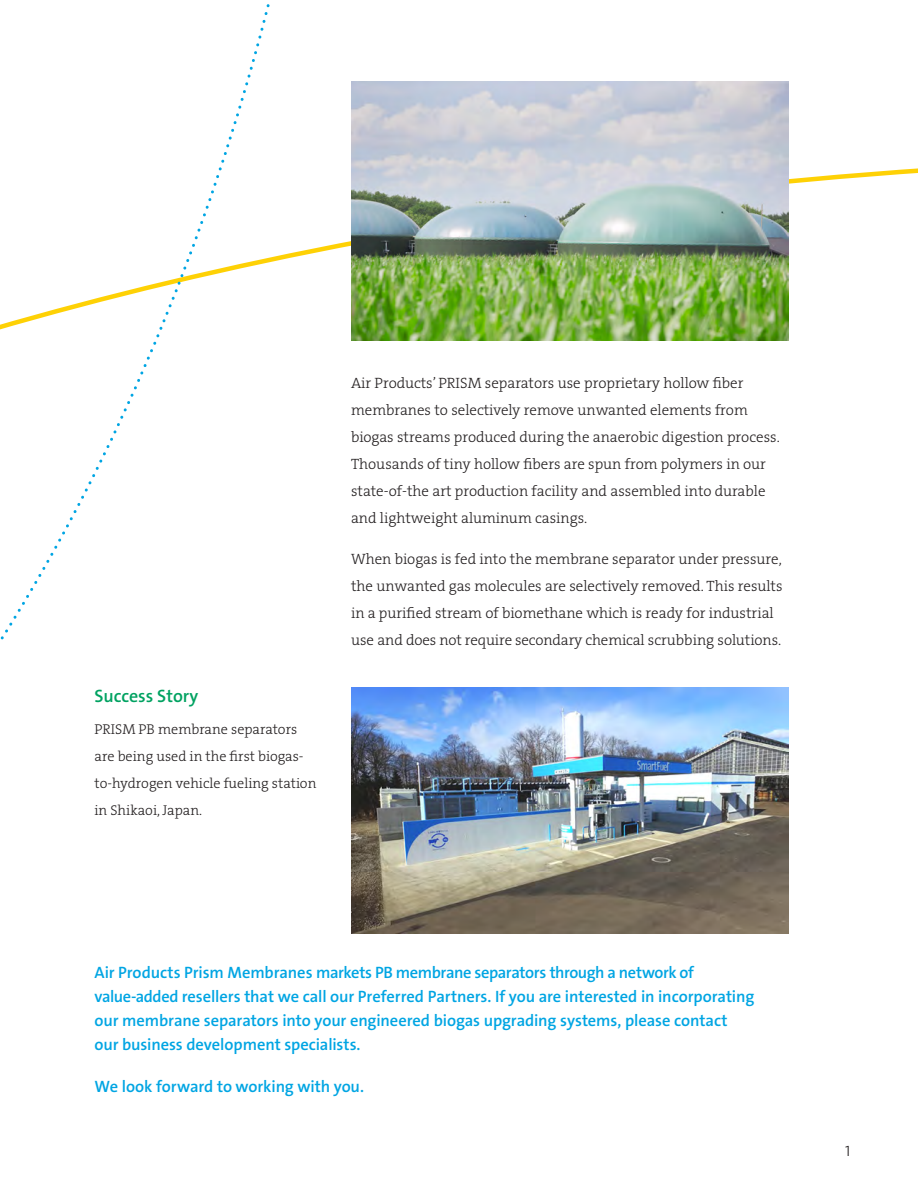
<style>
.page{position:relative;width:918px;height:1188px;background:#fff}
.page>*{position:absolute;margin:0;border:0;box-sizing:border-box;transform-origin:0 0}
.t1{font:600 18px "The Sans LF";color:#00a261}
.t2{font:600 16.5px/24px "The Sans LF";letter-spacing:-.005em;color:#00a5e3}
.t3{font:15px/27px "The Serif LP3 Lig";color:#231f20}
.t4{font:300 15px "The Sans LF";color:#231f20}
.t5{font:14.25px/27px "The Serif LP3 Lig";color:#231f20}
</style>
<div class="page">
<svg style="left:0;top:4px;width:309px;height:636px"></svg>
<img style="left:351px;top:81px;width:437px;height:259px">
<img style="left:351px;top:688px;width:437px;height:246px">
<p class="t1" style="left:94px;top:684px;width:105px">Success Story</p>
<p class="t5" style="left:94px;top:715px;width:223px">PRISM PB membrane separators are being used in the first biogas&shy;to-hydrogen vehicle fueling station in Shikaoi, Japan.</p>
<p class="t3" style="left:351px;top:370px;width:430px">Air Products’ PRISM separators use proprietary hollow fiber membranes to selectively remove unwanted elements from biogas streams produced during the anaerobic digestion process.<br>Thousands of tiny hollow fibers are spun from polymers in our state-of-the art production facility and assembled into durable and lightweight aluminum casings.</p>
<p class="t3" style="left:351px;top:545px;width:433px">When biogas is fed into the membrane separator under pressure, the unwanted gas molecules are selectively removed. This results in a purified stream of biomethane which is ready for industrial use and does not require secondary chemical scrubbing solutions.</p>
<p class="t2" style="left:94px;top:960px;width:661px">Air Products Prism Membranes markets PB membrane separators through a network of value-added resellers that we call our Preferred Partners. If you are interested in incorporating our membrane separators into your engineered biogas upgrading systems, please contact our business development specialists.</p>
<p class="t2" style="left:95px;top:1074px;width:271px">We look forward to working with you.</p>
<p class="t4" style="left:845px;top:1141px;width:7px">1</p>
</div>
